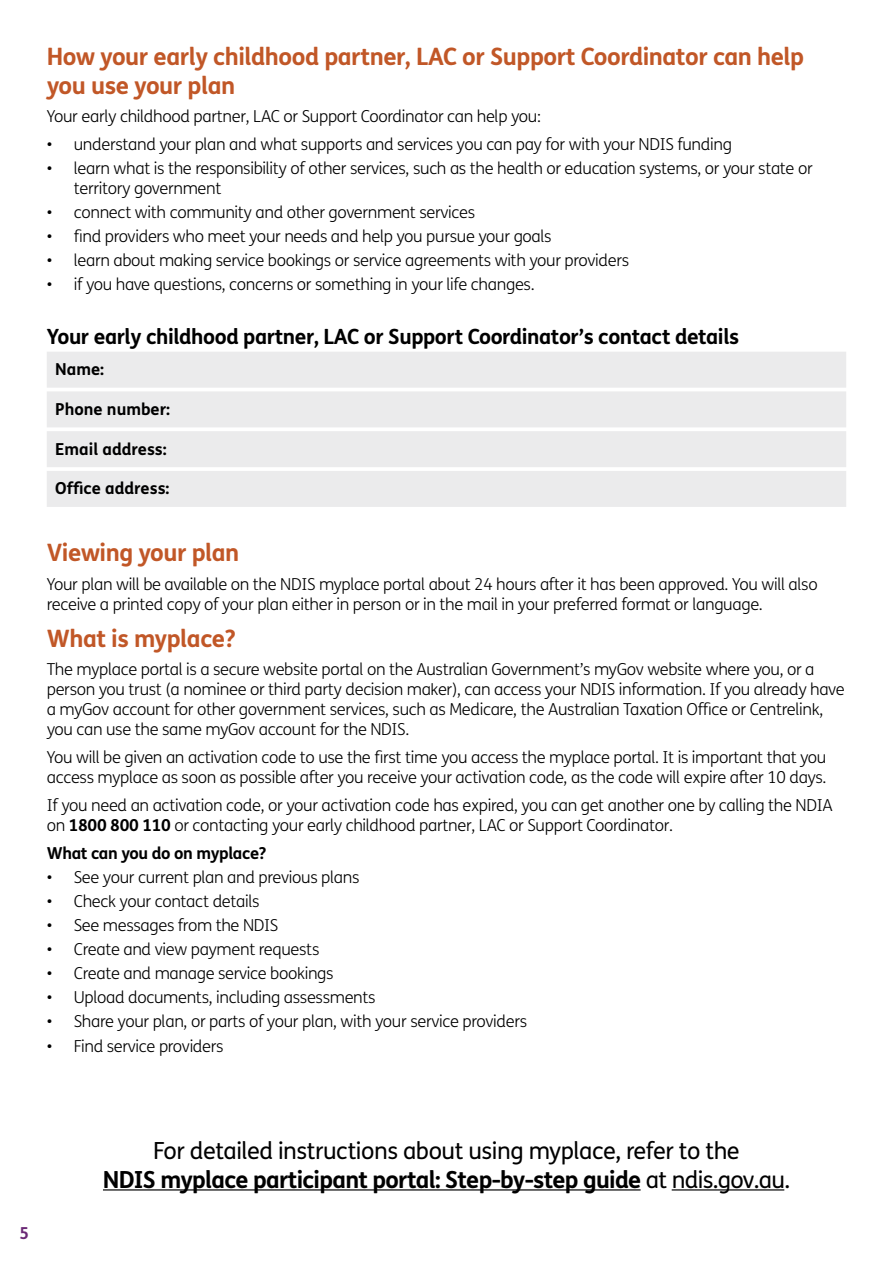
<style>
.page{position:relative;width:893px;height:1263px;background:#fff}
.page>*{position:absolute;margin:0;border:0;box-sizing:border-box;transform-origin:0 0}
.t1{font:700 24px/28.8px "FS Me";letter-spacing:-.02em;color:#c15727}
.t2{font:23.55px/28.2px "FS Me";letter-spacing:-.02em;color:#000;text-align:center}
.t3{font:700 21px "FS Me";letter-spacing:-.02em;color:#000}
.t4{font:300 16.5px/19.8px "FS Me";letter-spacing:-.02em;color:#000}
.t5{font:700 16.5px "FS Me";color:#000}
.t6{font:700 16.5px "FS Me";letter-spacing:-.02em;color:#000}
.t7{font:700 16.5px "FS Me";color:#6b2976}
.s1{font-weight:700}
</style>
<div class="page">
<div style="left:47px;top:352px;width:799px;height:36px;background:#ebebec"></div>
<div style="left:47px;top:391px;width:799px;height:36px;background:#ebebec"></div>
<div style="left:47px;top:431px;width:799px;height:36px;background:#ebebec"></div>
<div style="left:47px;top:471px;width:799px;height:36px;background:#ebebec"></div>
<hr style="left:103px;top:1189px;width:538px;height:1px;background:#000">
<hr style="left:672px;top:1189px;width:112px;height:1px;background:#000">
<h1 class="t1" style="left:47px;top:41px;width:759px">How your early childhood partner, LAC or Support Coordinator can help you use your plan</h1>
<p class="t4" style="left:47px;top:107px;width:496px">Your early childhood partner, LAC or Support Coordinator can help you:</p>
<p class="t4" style="left:47px;top:135px;width:687px">• understand your plan and what supports and services you can pay for with your NDIS funding</p>
<p class="t4" style="left:74px;top:159px;width:740px;text-indent:-27px">• learn what is the responsibility of other services, such as the health or education systems, or your state or territory government</p>
<p class="t4" style="left:47px;top:203px;width:430px">• connect with community and other government services</p>
<p class="t4" style="left:47px;top:227px;width:506px">• find providers who meet your needs and help you pursue your goals</p>
<p class="t4" style="left:47px;top:251px;width:584px">• learn about making service bookings or service agreements with your providers</p>
<p class="t4" style="left:47px;top:275px;width:489px">• if you have questions, concerns or something in your life changes.</p>
<p class="t3" style="left:47px;top:320px;width:694px">Your early childhood partner, LAC or Support Coordinator’s contact details</p>
<p class="t5" style="left:55px;top:356px;width:50px">Name:</p>
<p class="t5" style="left:55px;top:396px;width:116px">Phone number:</p>
<p class="t5" style="left:55px;top:436px;width:113px">Email address:</p>
<p class="t5" style="left:55px;top:476px;width:116px">Office address:</p>
<h1 class="t1" style="left:47px;top:537px;width:194px">Viewing your plan</h1>
<p class="t4" style="left:47px;top:574px;width:772px">Your plan will be available on the NDIS myplace portal about 24 hours after it has been approved. You will also receive a printed copy of your plan either in person or in the mail in your preferred format or language.</p>
<h1 class="t1" style="left:47px;top:623px;width:190px">What is myplace?</h1>
<p class="t4" style="left:47px;top:660px;width:799px">The myplace portal is a secure website portal on the Australian Government’s myGov website where you, or a person you trust (a nominee or third party decision maker), can access your NDIS information. If you already have a myGov account for other government services, such as Medicare, the Australian Taxation Office or Centrelink, you can use the same myGov account for the NDIS.</p>
<p class="t4" style="left:47px;top:747px;width:781px">You will be given an activation code to use the first time you access the myplace portal. It is important that you access myplace as soon as possible after you receive your activation code, as the code will expire after 10 days.</p>
<p class="t4" style="left:47px;top:796px;width:787px">If you need an activation code, or your activation code has expired, you can get another one by calling the NDIA on <span class="s1">1800 800 110</span> or contacting your early childhood partner, LAC or Support Coordinator.</p>
<p class="t6" style="left:47px;top:840px;width:221px">What can you do on myplace?</p>
<p class="t4" style="left:47px;top:868px;width:314px">• See your current plan and previous plans</p>
<p class="t4" style="left:47px;top:892px;width:214px">• Check your contact details</p>
<p class="t4" style="left:47px;top:916px;width:233px">• See messages from the NDIS</p>
<p class="t4" style="left:47px;top:940px;width:274px">• Create and view payment requests</p>
<p class="t4" style="left:47px;top:964px;width:288px">• Create and manage service bookings</p>
<p class="t4" style="left:47px;top:988px;width:330px">• Upload documents, including assessments</p>
<p class="t4" style="left:47px;top:1012px;width:482px">• Share your plan, or parts of your plan, with your service providers</p>
<p class="t4" style="left:47px;top:1036px;width:178px">• Find service providers</p>
<p class="t7" style="left:20px;top:1221px;width:11px">5</p>
<h2 class="t2" style="left:103px;top:1137px;width:689px">For detailed instructions about using myplace, refer to the<br><span class="s1">NDIS myplace participant portal: Step-by-step guide</span> at ndis.gov.au.</h2>
</div>
